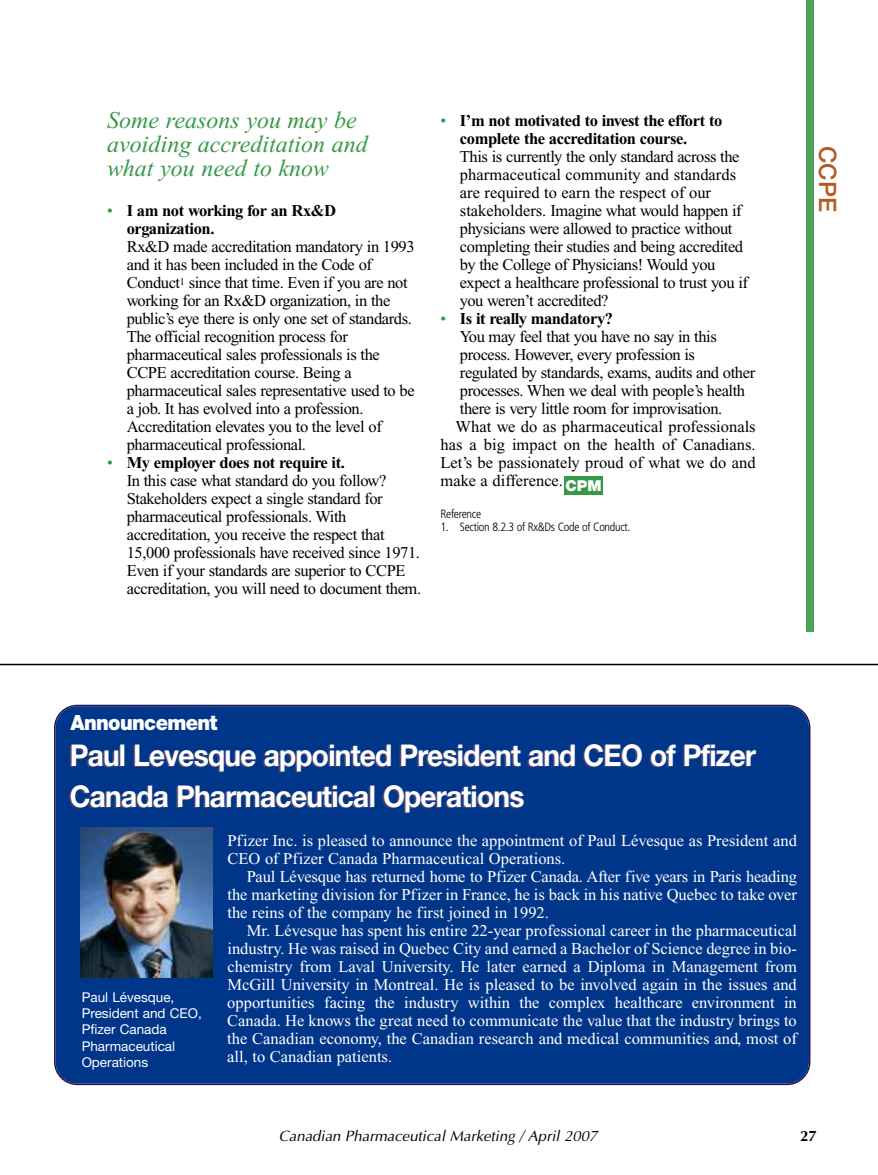
<style>
.page{position:relative;width:878px;height:1175px;background:#fff}
.page>*{position:absolute;margin:0;border:0;box-sizing:border-box;transform-origin:0 0}
.t1{font:700 30px/40px "Helvetica Neue";letter-spacing:-.03em;color:#fff;scale:.94 1}
.t2{font:italic 24px/24px "Times";color:#379847}
.t3{font:500 24px "Helvetica Neue";color:#b35b22}
.t4{font:900 21px "Helvetica Neue";letter-spacing:-.035em;color:#fff;scale:.94 1}
.t5{font:16.5px/18px "Times";letter-spacing:-.025em;color:#000}
.t6{font:16.5px/18px "Times";color:#fff;text-align:justify}
.t7{font:16.5px "Times";color:#000}
.t8{font:700 16.5px/18px "Times";letter-spacing:-.025em;color:#000}
.t9{font:italic 15px "Optima";color:#000}
.t10{font:900 15px "Helvetica Neue";color:#fff}
.t11{font:700 15px "Optima";color:#000}
.t12{font:13.5px/16.2px "Helvetica Neue";color:#fff}
.t13{font:300 condensed 12px "Frutiger";letter-spacing:-.025em;color:#000}
.s1{font-weight:400;color:#379847}
.s2{color:#379847}
.s3{font-weight:700}
</style>
<div class="page">
<div style="left:806px;top:0;width:7px;height:631px;background:#4ba259"></div>
<div style="left:564px;top:476px;width:38px;height:18px;background:#379847"></div>
<hr style="left:0;top:663px;width:878px;height:2px;background:#000">
<div style="left:54px;top:704px;width:756px;height:381px;background:#00368a"></div>
<img style="left:80px;top:827px;width:132px;height:150px">
<h2 class="t2" style="left:107px;top:111px;width:262px">Some reasons you may be avoiding accreditation and what you need to know</h2>
<p class="t8" style="left:127px;top:203px;width:211px;text-indent:-19px"><span class="s1">•</span> I am not working for an Rx&amp;D organization.</p>
<p class="t5" style="left:127px;top:239px;width:289px">Rx&amp;D made accreditation mandatory in 1993 and it has been included in the Code of Conduct<sup>1</sup> since that time. Even if you are not working for an Rx&amp;D organization, in the public’s eye there is only one set of standards.<br>The official recognition process for pharmaceutical sales professionals is the CCPE accreditation course. Being a pharmaceutical sales representative used to be a job. It has evolved into a profession.<br>Accreditation elevates you to the level of pharmaceutical professional.</p>
<p class="t5" style="left:127px;top:455px;width:296px;text-indent:-19px"><span class="s2">•</span> <span class="s3">My employer does not require it.<br></span>In this case what standard do you follow?<br>Stakeholders expect a single standard for pharmaceutical professionals. With accreditation, you receive the respect that 15,000 professionals have received since 1971.<br>Even if your standards are superior to CCPE accreditation, you will need to document them.</p>
<p class="t8" style="left:460px;top:113px;width:264px;text-indent:-19px"><span class="s1">•</span> I’m not motivated to invest the effort to complete the accreditation course.</p>
<p class="t5" style="left:460px;top:149px;width:289px">This is currently the only standard across the pharmaceutical community and standards are required to earn the respect of our stakeholders. Imagine what would happen if physicians were allowed to practice without completing their studies and being accredited by the College of Physicians! Would you expect a healthcare professional to trust you if you weren’t accredited?</p>
<p class="t8" style="left:440px;top:311px;width:174px"><span class="s1">•</span> Is it really mandatory?</p>
<p class="t5" style="left:460px;top:329px;width:258px">You may feel that you have no say in this</p>
<p class="t5" style="left:460px;top:347px;width:236px">process. However, every profession is</p>
<p class="t5" style="left:460px;top:365px;width:297px">regulated by standards, exams, audits and other</p>
<p class="t5" style="left:460px;top:383px;width:287px">processes. When we deal with people’s health</p>
<p class="t5" style="left:460px;top:401px;width:264px">there is very little room for improvisation.</p>
<p class="t7" style="left:455px;top:421px;width:301px">What we do as pharmaceutical professionals</p>
<p class="t7" style="left:440px;top:439px;width:316px">has a big impact on the health of Canadians.</p>
<p class="t7" style="left:440px;top:457px;width:316px">Let’s be passionately proud of what we do and</p>
<p class="t7" style="left:440px;top:475px;width:124px">make a difference.</p>
<p class="t13" style="left:440px;top:508px;width:42px">Reference</p>
<p class="t13" style="left:440px;top:522px;width:191px">1. Section 8.2.3 of Rx&amp;Ds Code of Conduct.</p>
<p class="t10" style="left:565px;top:480px;width:38px">CPM</p>
<h2 class="t3" style="left:836px;top:146px;width:67px;rotate:90deg">CCPE</h2>
<p class="t4" style="left:70px;top:715px;width:158px">Announcement</p>
<h1 class="t1" style="left:70px;top:738px;width:731px">Paul Levesque appointed President and CEO of Pfizer<br>Canada Pharmaceutical Operations</h1>
<p class="t12" style="left:82px;top:990px;width:122px">Paul Lévesque,<br>President and CEO,<br>Pfizer Canada<br>Pharmaceutical<br>Operations</p>
<p class="t6" style="left:227px;top:833px;width:571px">Pfizer Inc. is pleased to announce the appointment of Paul Lévesque as President and<br>CEO of Pfizer Canada Pharmaceutical Operations.</p>
<p class="t6" style="left:227px;top:869px;width:571px;text-indent:19px">Paul Lévesque has returned home to Pfizer Canada. After five years in Paris heading the marketing division for Pfizer in France, he is back in his native Quebec to take over the reins of the company he first joined in 1992.</p>
<p class="t6" style="left:227px;top:923px;width:571px;text-indent:20px">Mr. Lévesque has spent his entire 22-year professional career in the pharmaceutical industry. He was raised in Quebec City and earned a Bachelor of Science degree in bio&shy;chemistry from Laval University. He later earned a Diploma in Management from McGill University in Montreal. He is pleased to be involved again in the issues and opportunities facing the industry within the complex healthcare environment in Canada. He knows the great need to communicate the value that the industry brings to the Canadian economy, the Canadian research and medical communities and, most of all, to Canadian patients.</p>
<p class="t9" style="left:279px;top:1126px;width:320px">Canadian Pharmaceutical Marketing / April 2007</p>
<p class="t11" style="left:800px;top:1126px;width:18px">27</p>
</div>
